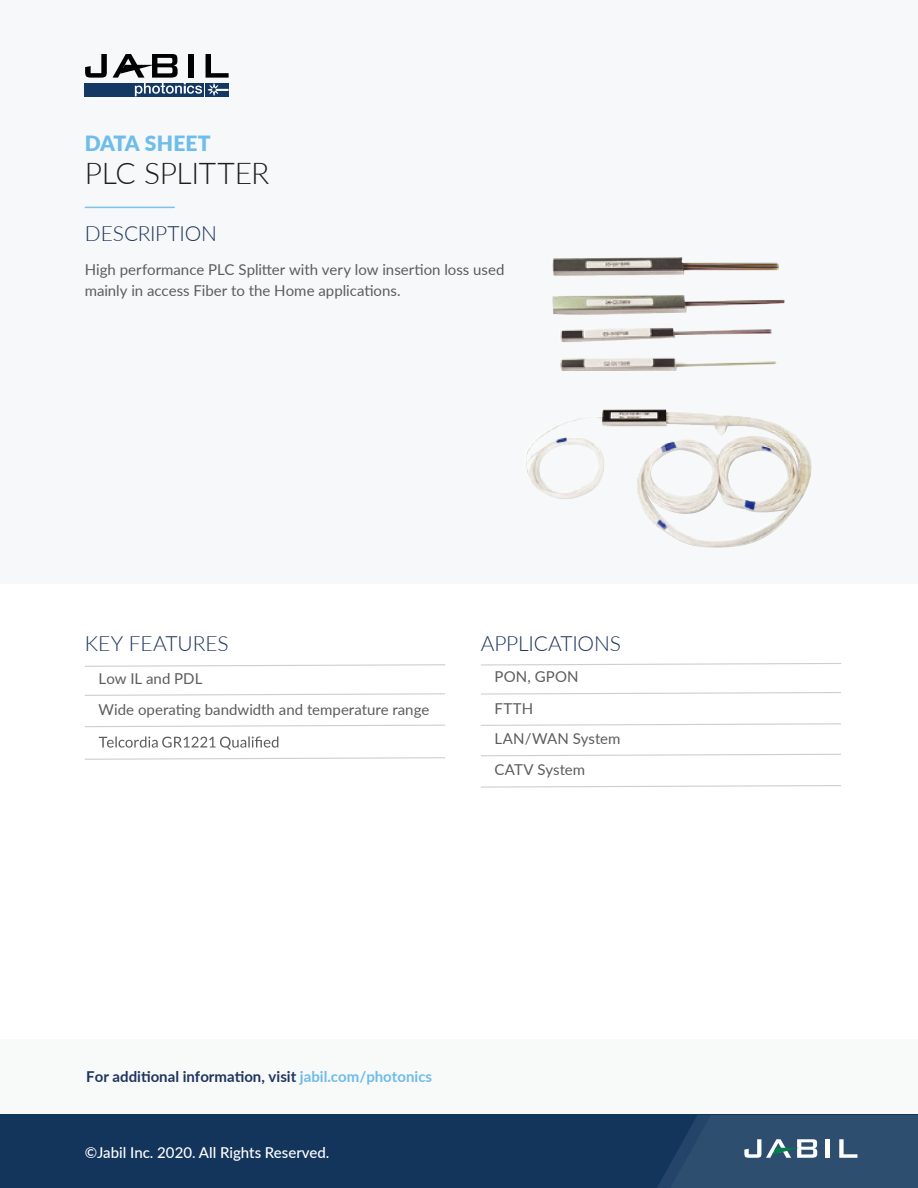
<style>
.page{position:relative;width:918px;height:1188px;background:#fff}
.page>*{position:absolute;margin:0;border:0;box-sizing:border-box;transform-origin:0 0}
.t1{font:300 30px "Lato";letter-spacing:-.015em;color:#1d1d1b}
.t2{font:300 21px "Lato";letter-spacing:-.01em;color:#1f355e}
.t3{font:900 21px "Lato";letter-spacing:.005em;color:#6ebdea}
.t4{font:15px/21px "Lato";color:#5c5c5c}
.t5{font:700 15px "Lato";color:#1f355e}
.t6{font:500 15px "Lato";color:#fff}
.s1{color:#6ebce9}
</style>
<div class="page">
<div style="left:0;top:1040px;width:918px;height:148px;background:#f8f9f9"></div>
<div style="left:0;top:0;width:918px;height:584px;background:#f7f8f9"></div>
<div style="left:0;top:1115px;width:918px;height:73px;background:#13355c"></div>
<svg style="left:657px;top:1115px;width:261px;height:73px;background:#335273"></svg>
<svg style="left:85px;top:54px;width:22px;height:24px"></svg>
<div style="left:85px;top:83px;width:119px;height:13px;background:#133863"></div>
<svg style="left:113px;top:54px;width:116px;height:42px"></svg>
<hr style="left:85px;top:207px;width:90px;height:1px;background:#7dc1ec">
<svg style="left:85px;top:693px;width:360px;height:3px"></svg>
<svg style="left:85px;top:757px;width:360px;height:3px"></svg>
<svg style="left:85px;top:724px;width:360px;height:4px"></svg>
<svg style="left:85px;top:664px;width:360px;height:3px"></svg>
<svg style="left:99px;top:736px;width:179px;height:14px"></svg>
<svg style="left:481px;top:692px;width:360px;height:3px"></svg>
<svg style="left:481px;top:753px;width:360px;height:4px"></svg>
<svg style="left:481px;top:723px;width:360px;height:3px"></svg>
<svg style="left:481px;top:785px;width:360px;height:3px"></svg>
<svg style="left:481px;top:663px;width:360px;height:3px"></svg>
<img style="left:552px;top:258px;width:233px;height:113px">
<img style="left:526px;top:410px;width:285px;height:138px">
<h2 class="t3" style="left:85px;top:127px;width:127px">DATA SHEET</h2>
<h1 class="t1" style="left:85px;top:152px;width:186px">PLC SPLITTER</h1>
<h2 class="t2" style="left:85px;top:219px;width:134px">DESCRIPTION</h2>
<p class="t4" style="left:85px;top:259px;width:421px">High performance PLC Splitter with very low insertion loss used mainly in access Fiber to the Home applications.</p>
<h2 class="t2" style="left:85px;top:629px;width:145px">KEY FEATURES</h2>
<h2 class="t2" style="left:481px;top:629px;width:142px">APPLICATIONS</h2>
<p class="t4" style="left:99px;top:662px;width:332px;line-height:31.3px">Low IL and PDL<br>Wide operating bandwidth and temperature range</p>
<p class="t4" style="left:495px;top:666px;width:86px">PON, GPON</p>
<p class="t4" style="left:495px;top:727px;width:127px">LAN/WAN System</p>
<p class="t4" style="left:495px;top:697px;width:40px">FTTH</p>
<p class="t4" style="left:495px;top:759px;width:92px">CATV System</p>
<p class="t5" style="left:86px;top:1066px;width:347px">For additional information, visit <span class="s1">jabil.com/photonics</span></p>
<p class="t6" style="left:85px;top:1142px;width:246px">©Jabil Inc. 2020. All Rights Reserved.</p>
</div>
